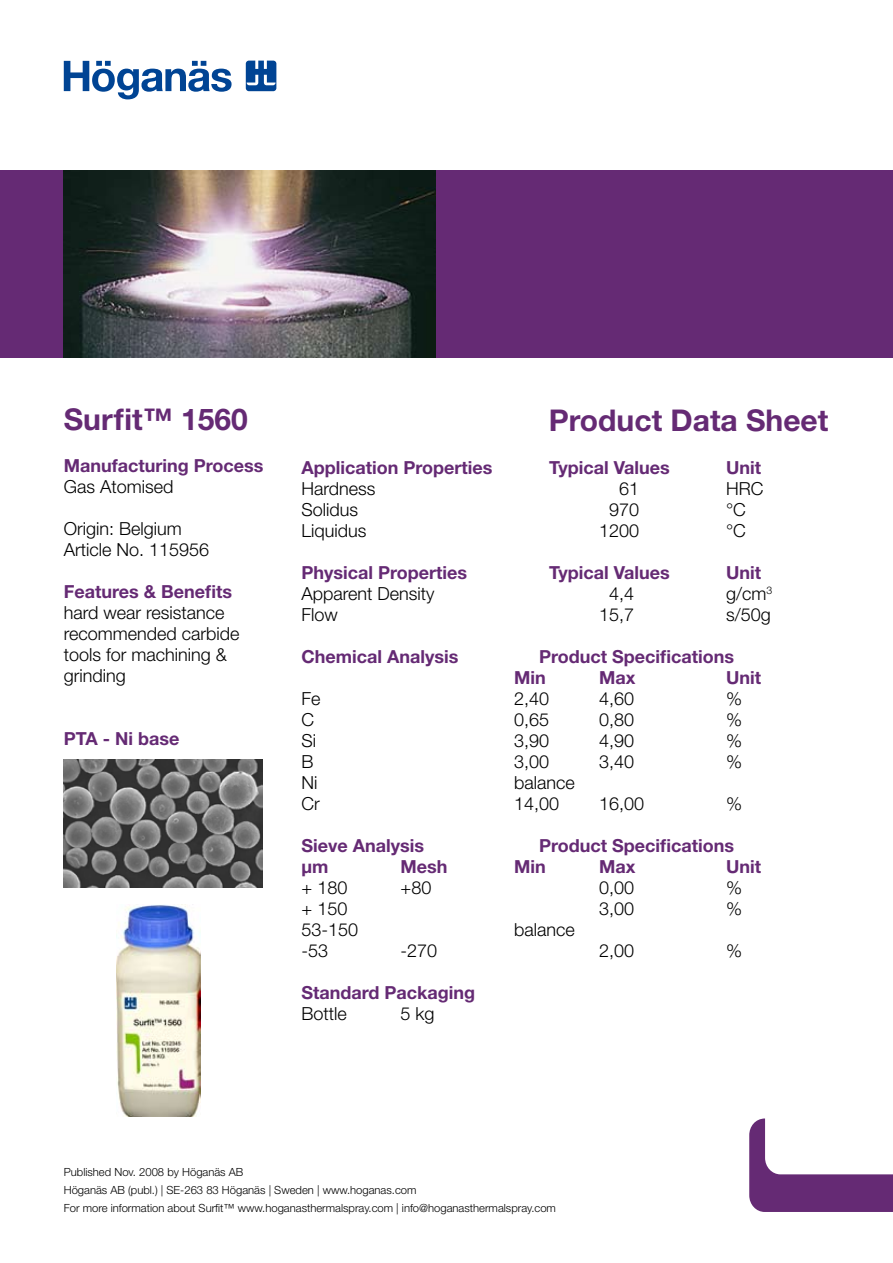
<style>
.page{position:relative;width:893px;height:1263px;background:#fff}
.page>*{position:absolute;margin:0;border:0;box-sizing:border-box;transform-origin:0 0}
.t1{font:700 30px "Helvetica Neue LT Std";color:#652a74}
.t2{font:300 18px/21px "Helvetica Neue LT Std";color:#000}
.t3{font:700 18px/21px "Helvetica Neue LT Std";color:#652a74}
.t4{font:300 11.25px/18px "Helvetica Neue LT Std";color:#000}
</style>
<div class="page">
<svg style="left:64px;top:61px;width:168px;height:38px"></svg>
<svg style="left:246px;top:61px;width:30px;height:30px"></svg>
<div style="left:0;top:170px;width:893px;height:188px;background:#652a74"></div>
<svg style="left:749px;top:1118px;width:144px;height:94px"></svg>
<img style="left:64px;top:170px;width:372px;height:187px">
<img style="left:117px;top:904px;width:83px;height:213px">
<img style="left:64px;top:759px;width:199px;height:129px">
<h1 class="t1" style="left:64px;top:401px;width:185px">Surfit™ 1560</h1>
<p class="t3" style="left:64px;top:455px;width:201px">Manufacturing Process</p>
<p class="t2" style="left:64px;top:476px;width:111px">Gas Atomised</p>
<p class="t2" style="left:64px;top:518px;width:147px">Origin: Belgium<br>Article No. 115956</p>
<p class="t3" style="left:64px;top:581px;width:170px">Features &amp; Benefits</p>
<p class="t2" style="left:64px;top:602px;width:177px">hard wear resistance recommended carbide tools for machining &amp; grinding</p>
<p class="t3" style="left:64px;top:728px;width:117px">PTA - Ni base</p>
<h1 class="t1" style="left:549px;top:402px;width:281px">Product Data Sheet</h1>
<p class="t3" style="left:302px;top:457px;width:192px">Application Properties</p>
<p class="t3" style="left:549px;top:457px;width:122px">Typical Values</p>
<p class="t3" style="left:726px;top:457px;width:36px">Unit</p>
<p class="t2" style="left:302px;top:478px;width:76px">Hardness</p>
<p class="t2" style="left:619px;top:478px;width:22px">61</p>
<p class="t2" style="left:726px;top:478px;width:39px">HRC</p>
<p class="t2" style="left:302px;top:499px;width:58px">Solidus</p>
<p class="t2" style="left:609px;top:499px;width:32px">970</p>
<p class="t2" style="left:726px;top:499px;width:21px">°C</p>
<p class="t2" style="left:302px;top:520px;width:66px">Liquidus</p>
<p class="t2" style="left:599px;top:520px;width:42px">1200</p>
<p class="t2" style="left:726px;top:520px;width:21px">°C</p>
<p class="t3" style="left:302px;top:562px;width:167px">Physical Properties</p>
<p class="t3" style="left:549px;top:562px;width:122px">Typical Values</p>
<p class="t3" style="left:726px;top:562px;width:36px">Unit</p>
<p class="t2" style="left:302px;top:583px;width:135px">Apparent Density</p>
<p class="t2" style="left:609px;top:583px;width:27px">4,4</p>
<p class="t2" style="left:726px;top:583px;width:48px">g/cm<sup>3</sup></p>
<p class="t2" style="left:302px;top:604px;width:38px">Flow</p>
<p class="t2" style="left:599px;top:604px;width:37px">15,7</p>
<p class="t2" style="left:726px;top:604px;width:46px">s/50g</p>
<p class="t3" style="left:302px;top:646px;width:158px">Chemical Analysis</p>
<p class="t3" style="left:514px;top:646px;width:222px;text-indent:25px">Product Specifications<br>Min</p>
<p class="t3" style="left:599px;top:667px;width:38px">Max</p>
<p class="t3" style="left:726px;top:667px;width:36px">Unit</p>
<p class="t2" style="left:302px;top:688px;width:21px">Fe</p>
<p class="t2" style="left:514px;top:688px;width:37px">2,40</p>
<p class="t2" style="left:599px;top:688px;width:37px">4,60</p>
<p class="t2" style="left:726px;top:688px;width:18px">%</p>
<p class="t2" style="left:302px;top:709px;width:14px">C</p>
<p class="t2" style="left:514px;top:709px;width:37px">0,65</p>
<p class="t2" style="left:599px;top:709px;width:37px">0,80</p>
<p class="t2" style="left:726px;top:709px;width:18px">%</p>
<p class="t2" style="left:302px;top:730px;width:16px">Si</p>
<p class="t2" style="left:514px;top:730px;width:37px">3,90</p>
<p class="t2" style="left:599px;top:730px;width:37px">4,90</p>
<p class="t2" style="left:726px;top:730px;width:18px">%</p>
<p class="t2" style="left:302px;top:751px;width:14px">B</p>
<p class="t2" style="left:514px;top:751px;width:37px">3,00</p>
<p class="t2" style="left:599px;top:751px;width:37px">3,40</p>
<p class="t2" style="left:726px;top:751px;width:18px">%</p>
<p class="t2" style="left:302px;top:772px;width:18px">Ni</p>
<p class="t2" style="left:514px;top:772px;width:62px">balance</p>
<p class="t2" style="left:302px;top:793px;width:20px">Cr</p>
<p class="t2" style="left:514px;top:793px;width:47px">14,00</p>
<p class="t2" style="left:599px;top:793px;width:47px">16,00</p>
<p class="t2" style="left:726px;top:793px;width:18px">%</p>
<p class="t3" style="left:302px;top:835px;width:124px">Sieve Analysis</p>
<p class="t3" style="left:539px;top:835px;width:196px">Product Specifications</p>
<p class="t3" style="left:302px;top:856px;width:28px">µm</p>
<p class="t3" style="left:401px;top:856px;width:48px">Mesh</p>
<p class="t3" style="left:514px;top:856px;width:33px">Min</p>
<p class="t3" style="left:599px;top:856px;width:38px">Max</p>
<p class="t3" style="left:726px;top:856px;width:36px">Unit</p>
<p class="t2" style="left:302px;top:877px;width:47px">+ 180</p>
<p class="t2" style="left:401px;top:877px;width:32px">+80</p>
<p class="t2" style="left:599px;top:877px;width:37px">0,00</p>
<p class="t2" style="left:726px;top:877px;width:18px">%</p>
<p class="t2" style="left:302px;top:898px;width:47px">+ 150</p>
<p class="t2" style="left:599px;top:898px;width:37px">3,00</p>
<p class="t2" style="left:726px;top:898px;width:18px">%</p>
<p class="t2" style="left:302px;top:919px;width:58px">53-150</p>
<p class="t2" style="left:514px;top:919px;width:62px">balance</p>
<p class="t2" style="left:302px;top:940px;width:28px">-53</p>
<p class="t2" style="left:401px;top:940px;width:38px">-270</p>
<p class="t2" style="left:599px;top:940px;width:37px">2,00</p>
<p class="t2" style="left:726px;top:940px;width:18px">%</p>
<p class="t3" style="left:302px;top:982px;width:175px">Standard Packaging</p>
<p class="t2" style="left:302px;top:1003px;width:47px">Bottle</p>
<p class="t2" style="left:401px;top:1003px;width:36px">5 kg</p>
<p class="t4" style="left:64px;top:1163px;width:494px">Published Nov. 2008 by Höganäs AB<br>Höganäs AB (publ.) | SE-263 83 Höganäs | Sweden | www.hoganas.com<br>For more information about Surfit™ www.hoganasthermalspray.com | info@hoganasthermalspray.com</p>
</div>
